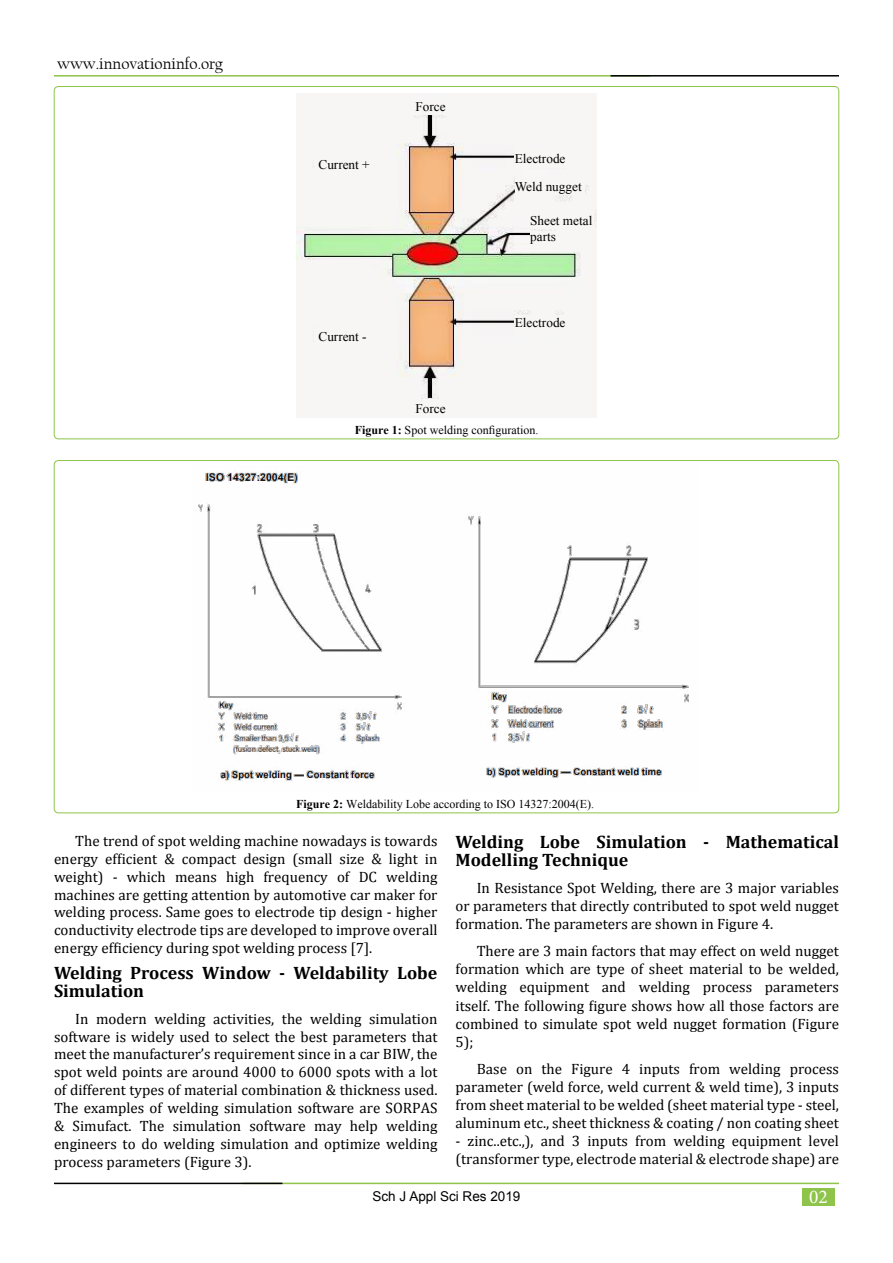
<style>
.page{position:relative;width:893px;height:1263px;background:#fff}
.page>*{position:absolute;margin:0;border:0;box-sizing:border-box;transform-origin:0 0}
.t1{font:19.5px "Minion Pro";color:#fff}
.t2{font:700 18px/17.9px "Cambria";color:#000}
.t3{font:16.5px "Californian FB";color:#000}
.t4{font:15px/17.9px "Cambria";color:#000;text-align:justify}
.t5{font:13.5px "Arial";color:#000}
.t6{font:13.2px "Times New Roman";color:#000}
.t7{font:12px "Times New Roman";color:#000}
.s1{font-weight:700}
</style>
<div class="page">
<div style="left:802px;top:1188px;width:33px;height:17px;background:#8dc449"></div>
<hr style="left:54px;top:75px;width:597px;height:2px;background:#8dc449">
<hr style="left:610px;top:75px;width:229px;height:2px;background:#000101">
<hr style="left:242px;top:1183px;width:597px;height:1px;background:#8dc449">
<hr style="left:54px;top:1183px;width:228px;height:1px;background:#000101">
<img style="left:297px;top:94px;width:299px;height:323px">
<div style="left:407px;top:101px;width:54px;height:13px;background:#f8f6f4"></div>
<div style="left:314px;top:159px;width:63px;height:18px;background:#f8f6f4"></div>
<div style="left:314px;top:327px;width:63px;height:18px;background:#f8f6f4"></div>
<div style="left:515px;top:150px;width:63px;height:18px;background:#f8f6f4"></div>
<div style="left:515px;top:177px;width:70px;height:18px;background:#f8f6f4"></div>
<div style="left:530px;top:210px;width:63px;height:18px;background:#f8f6f4"></div>
<div style="left:530px;top:232px;width:63px;height:18px;background:#f8f6f4"></div>
<div style="left:515px;top:315px;width:63px;height:18px;background:#f8f6f4"></div>
<div style="left:402px;top:399px;width:63px;height:18px;background:#f8f6f4"></div>
<img style="left:198px;top:472px;width:491px;height:310px">
<p class="t3" style="left:57px;top:54px;width:167px">www.innovationinfo.org</p>
<p class="t6" style="left:318px;top:156px;width:53px">Current +</p>
<p class="t6" style="left:416px;top:98px;width:32px">Force</p>
<p class="t6" style="left:420px;top:98px;width:32px">Force</p>
<p class="t6" style="left:318px;top:327px;width:50px">Current -</p>
<p class="t6" style="left:515px;top:149px;width:52px">Electrode</p>
<p class="t6" style="left:515px;top:177px;width:68px">Weld nugget</p>
<p class="t6" style="left:530px;top:212px;width:64px">Sheet metal</p>
<p class="t6" style="left:530px;top:227px;width:27px">parts</p>
<p class="t6" style="left:515px;top:314px;width:52px">Electrode</p>
<p class="t6" style="left:416px;top:399px;width:32px">Force</p>
<p class="t7" style="left:355px;top:422px;width:185px"><span class="s1">Figure 1:</span> Spot welding configuration.</p>
<p class="t7" style="left:296px;top:796px;width:299px"><span class="s1">Figure 2:</span> Weldability Lobe according to ISO 14327:2004(E).</p>
<p class="t4" style="left:54px;top:832px;width:385px;text-indent:21px">The trend of spot welding machine nowadays is towards energy efficient &amp; compact design (small size &amp; light in weight) - which means high frequency of DC welding machines are getting attention by automotive car maker for welding process. Same goes to electrode tip design - higher conductivity electrode tips are developed to improve overall energy efficiency during spot welding process [7].</p>
<p class="t2" style="left:54px;top:964px;width:385px">Welding Process Window - Weldability Lobe<br>Simulation</p>
<p class="t4" style="left:54px;top:1009px;width:385px;text-indent:21px">In modern welding activities, the welding simulation software is widely used to select the best parameters that meet the manufacturer’s requirement since in a car BIW, the spot weld points are around 4000 to 6000 spots with a lot of different types of material combination &amp; thickness used.<br>The examples of welding simulation software are SORPAS &amp; Simufact. The simulation software may help welding engineers to do welding simulation and optimize welding process parameters (Figure 3).</p>
<p class="t2" style="left:455px;top:832px;width:385px">Welding Lobe Simulation - Mathematical<br>Modelling Technique</p>
<p class="t4" style="left:455px;top:879px;width:385px;text-indent:21px">In Resistance Spot Welding, there are 3 major variables or parameters that directly contributed to spot weld nugget formation. The parameters are shown in Figure 4.</p>
<p class="t4" style="left:455px;top:942px;width:385px;text-indent:21px">There are 3 main factors that may effect on weld nugget formation which are type of sheet material to be welded, welding equipment and welding process parameters itself. The following figure shows how all those factors are combined to simulate spot weld nugget formation (Figure 5);</p>
<p class="t4" style="left:455px;top:1059px;width:385px;text-indent:21px">Base on the Figure 4 inputs from welding process parameter (weld force, weld current &amp; weld time), 3 inputs from sheet material to be welded (sheet material type - steel, aluminum etc., sheet thickness &amp; coating / non coating sheet</p>
<p class="t4" style="left:455px;top:1132px;width:385px">- zinc..etc.,), and 3 inputs from welding equipment level (transformer type, electrode material &amp; electrode shape) are</p>
<p class="t5" style="left:373px;top:1188px;width:149px">Sch J Appl Sci Res 2019</p>
<h1 class="t1" style="left:809px;top:1183px;width:20px">02</h1>
</div>
